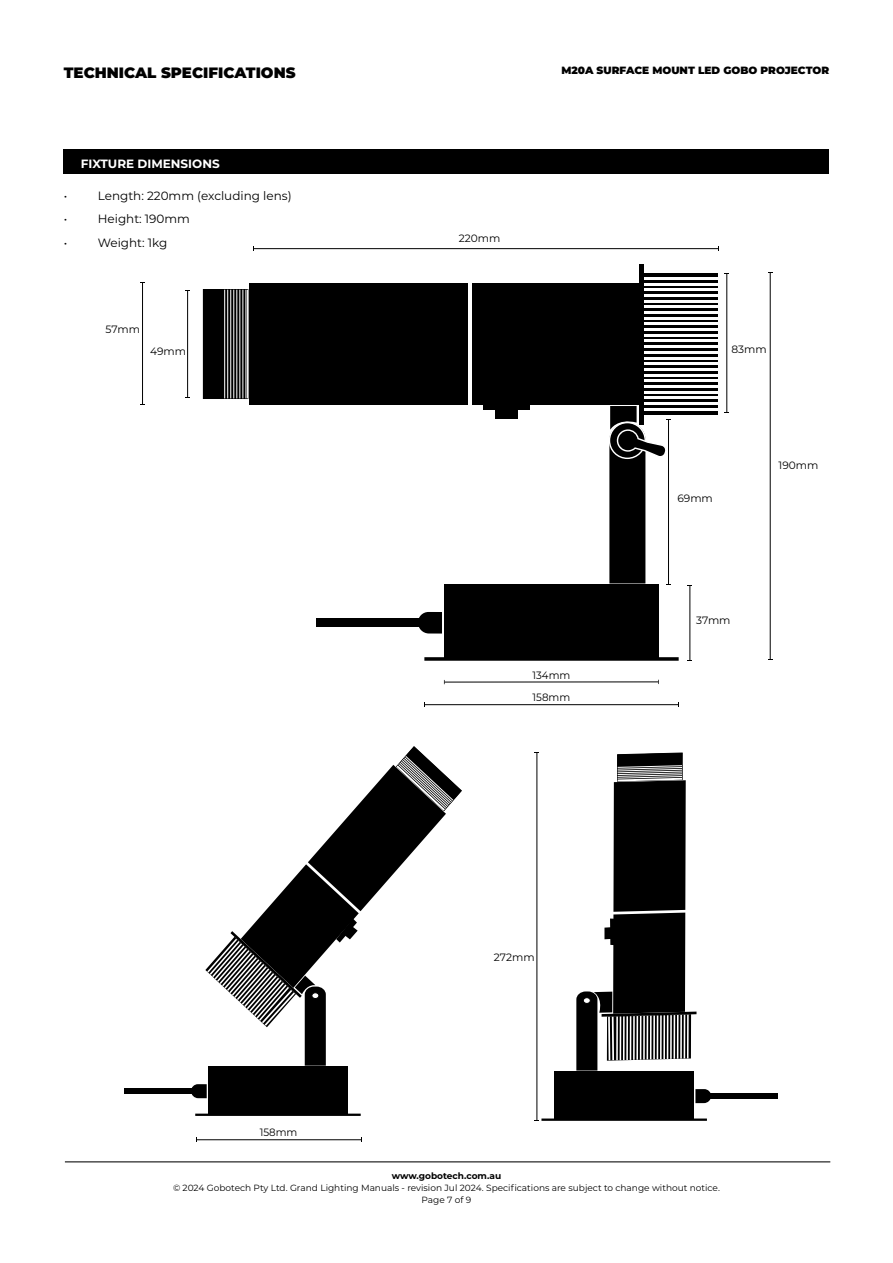
<style>
.page{position:relative;width:893px;height:1263px;background:#fff}
.page>*{position:absolute;margin:0;border:0;box-sizing:border-box;transform-origin:0 0}
.t1{font:900 15px "Montserrat";color:#000}
.t2{font:12px "Montserrat";color:#000}
.t3{font:700 12px "Montserrat";color:#fff}
.t4{font:10.65px "Montserrat";color:#000}
.t5{font:10.65px/22px "Montserrat";color:#000;scale:.96 1}
.t6{font:900 10.5px "Montserrat";color:#000}
.t7{font:9px/12px "Montserrat";color:#000;text-align:center}
.t8{font:700 9px "Montserrat";color:#000}
</style>
<div class="page">
<hr style="left:65px;top:1161px;width:765px;height:1px;background:#000">
<div style="left:64px;top:149px;width:765px;height:25px;background:#000"></div>
<svg style="left:203px;top:289px;width:45px;height:110px;background:#131313"></svg>
<hr style="left:247px;top:290px;width:1px;height:108px;background:#fff">
<hr style="left:246px;top:290px;width:1px;height:108px;background:#fff">
<hr style="left:243px;top:290px;width:1px;height:108px;background:#fff">
<hr style="left:239px;top:290px;width:1px;height:108px;background:#fff">
<hr style="left:236px;top:290px;width:1px;height:108px;background:#fff">
<hr style="left:233px;top:290px;width:1px;height:108px;background:#fff">
<hr style="left:230px;top:290px;width:1px;height:108px;background:#fff">
<hr style="left:227px;top:290px;width:1px;height:108px;background:#fff">
<hr style="left:224px;top:290px;width:1px;height:108px;background:#fff">
<hr style="left:639px;top:264px;width:4px;height:160px;background:#000">
<div style="left:249px;top:283px;width:218px;height:122px;background:#000"></div>
<div style="left:472px;top:283px;width:167px;height:122px;background:#000"></div>
<div style="left:643px;top:273px;width:74px;height:142px;background:#000"></div>
<hr style="left:644px;top:277px;width:73px;height:3px;background:#fff">
<hr style="left:644px;top:283px;width:73px;height:2px;background:#fff">
<hr style="left:644px;top:288px;width:73px;height:3px;background:#fff">
<hr style="left:644px;top:294px;width:73px;height:3px;background:#fff">
<hr style="left:644px;top:300px;width:73px;height:2px;background:#fff">
<hr style="left:644px;top:306px;width:73px;height:2px;background:#fff">
<hr style="left:644px;top:311px;width:73px;height:3px;background:#fff">
<hr style="left:644px;top:317px;width:73px;height:3px;background:#fff">
<hr style="left:644px;top:323px;width:73px;height:2px;background:#fff">
<hr style="left:644px;top:328px;width:73px;height:3px;background:#fff">
<hr style="left:644px;top:334px;width:73px;height:3px;background:#fff">
<hr style="left:644px;top:340px;width:73px;height:2px;background:#fff">
<hr style="left:644px;top:345px;width:73px;height:3px;background:#fff">
<hr style="left:644px;top:351px;width:73px;height:3px;background:#fff">
<hr style="left:644px;top:357px;width:73px;height:2px;background:#fff">
<hr style="left:644px;top:362px;width:73px;height:3px;background:#fff">
<hr style="left:644px;top:368px;width:73px;height:3px;background:#fff">
<hr style="left:644px;top:374px;width:73px;height:2px;background:#fff">
<hr style="left:644px;top:379px;width:73px;height:3px;background:#fff">
<hr style="left:644px;top:385px;width:73px;height:3px;background:#fff">
<hr style="left:644px;top:391px;width:73px;height:2px;background:#fff">
<hr style="left:644px;top:396px;width:73px;height:3px;background:#fff">
<hr style="left:644px;top:402px;width:73px;height:3px;background:#fff">
<hr style="left:644px;top:408px;width:73px;height:2px;background:#fff">
<div style="left:444px;top:585px;width:215px;height:74px;background:#000"></div>
<svg style="left:424px;top:657px;width:255px;height:4px"></svg>
<svg style="left:419px;top:612px;width:23px;height:21px"></svg>
<div style="left:316px;top:618px;width:114px;height:9px;background:#000"></div>
<hr style="left:253px;top:248px;width:465px;height:1px;background:#000">
<hr style="left:187px;top:290px;width:1px;height:107px;background:#000">
<hr style="left:142px;top:282px;width:1px;height:122px;background:#000">
<hr style="left:726px;top:274px;width:1px;height:139px;background:#000">
<hr style="left:770px;top:273px;width:1px;height:387px;background:#000">
<hr style="left:444px;top:681px;width:214px;height:1px;background:#000">
<hr style="left:425px;top:704px;width:253px;height:1px;background:#000">
<hr style="left:690px;top:585px;width:1px;height:75px;background:#000">
<div style="left:208px;top:1066px;width:140px;height:49px;background:#000"></div>
<hr style="left:195px;top:1113px;width:166px;height:3px;background:#000">
<svg style="left:191px;top:1084px;width:16px;height:14px"></svg>
<div style="left:124px;top:1088px;width:75px;height:6px;background:#000"></div>
<div style="left:554px;top:1071px;width:140px;height:49px;background:#000"></div>
<hr style="left:541px;top:1118px;width:166px;height:3px;background:#000">
<svg style="left:695px;top:1089px;width:16px;height:14px"></svg>
<div style="left:703px;top:1093px;width:75px;height:6px;background:#000"></div>
<hr style="left:196px;top:1139px;width:165px;height:1px;background:#000">
<hr style="left:537px;top:752px;width:1px;height:368px;background:#000">
<svg style="left:205px;top:746px;width:257px;height:320px"></svg>
<svg style="left:576px;top:752px;width:120px;height:318px"></svg>
<div style="left:483px;top:402px;width:46px;height:8px;background:#000"></div>
<div style="left:495px;top:405px;width:23px;height:14px;background:#000"></div>
<svg style="left:609px;top:406px;width:62px;height:179px"></svg>
<h1 class="t1" style="left:64px;top:62px;width:233px">TECHNICAL SPECIFICATIONS</h1>
<p class="t6" style="left:561px;top:62px;width:269px">M20A SURFACE MOUNT LED GOBO PROJECTOR</p>
<h2 class="t3" style="left:81px;top:155px;width:140px">FIXTURE DIMENSIONS</h2>
<h2 class="t2" style="left:64px;top:187px;width:5px">•</h2>
<h2 class="t2" style="left:98px;top:187px;width:195px">Length: 220mm (excluding lens)</h2>
<h2 class="t2" style="left:64px;top:211px;width:5px">•</h2>
<h2 class="t2" style="left:98px;top:211px;width:94px">Height: 190mm</h2>
<h2 class="t2" style="left:64px;top:234px;width:5px">•</h2>
<h2 class="t2" style="left:98px;top:234px;width:71px">Weight: 1kg</h2>
<p class="t4" style="left:106px;top:322px;width:36px">57mm</p>
<p class="t4" style="left:150px;top:343px;width:38px">49mm</p>
<p class="t4" style="left:459px;top:231px;width:43px">220mm</p>
<p class="t5" style="left:532px;top:664px;width:41px">134mm<br>158mm</p>
<p class="t4" style="left:731px;top:342px;width:37px">83mm</p>
<p class="t4" style="left:677px;top:491px;width:37px">69mm</p>
<p class="t4" style="left:779px;top:458px;width:41px">190mm</p>
<p class="t4" style="left:696px;top:613px;width:36px">37mm</p>
<p class="t5" style="left:260px;top:1121px;width:41px">158mm</p>
<p class="t4" style="left:494px;top:950px;width:42px">272mm</p>
<p class="t8" style="left:392px;top:1169px;width:111px">www.gobotech.com.au</p>
<p class="t7" style="left:173px;top:1181px;width:548px">© 2024 Gobotech Pty Ltd. Grand Lighting Manuals - revision Jul 2024. Specifications are subject to change without notice.<br>Page 7 of 9</p>
</div>
